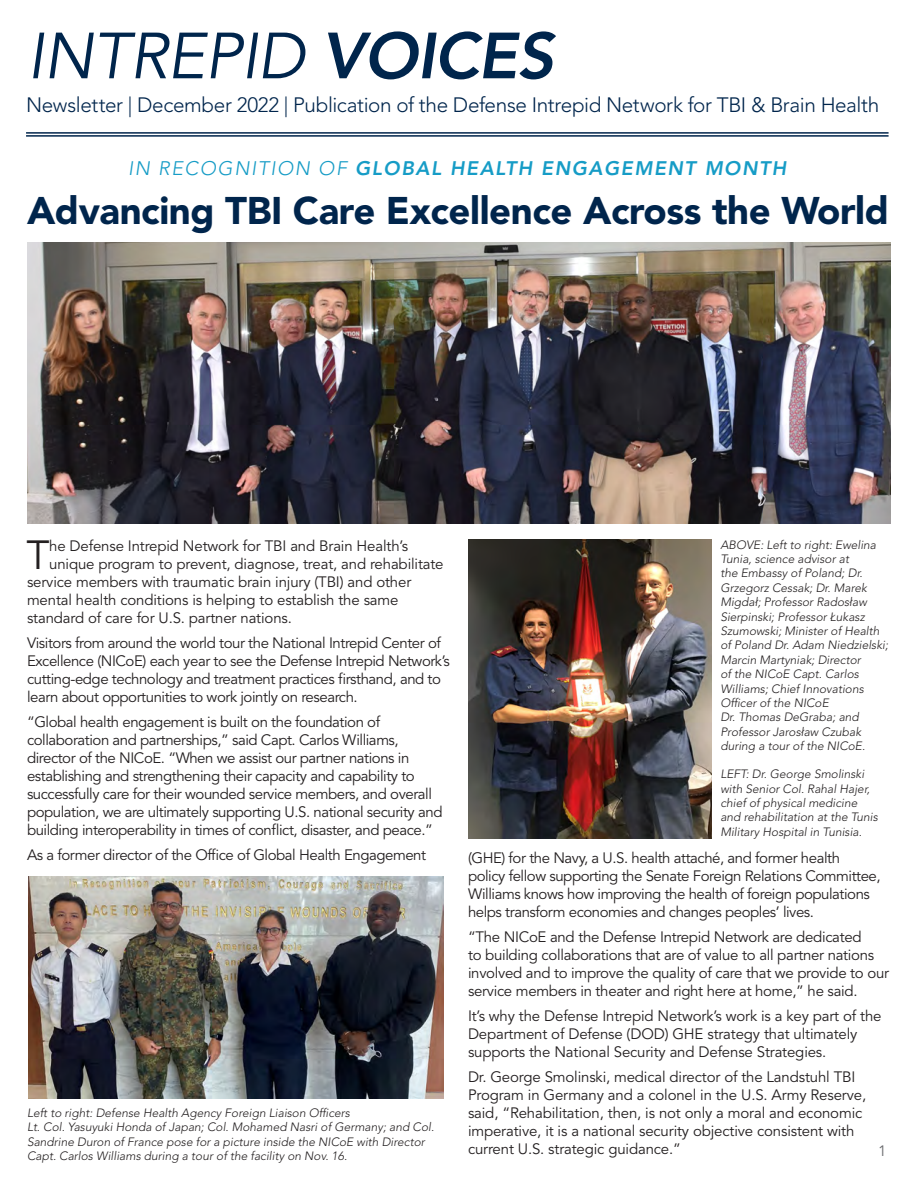
<style>
.page{position:relative;width:918px;height:1188px;background:#fff}
.page>*{position:absolute;margin:0;border:0;box-sizing:border-box;transform-origin:0 0}
.t1{font:italic 64.5px "Avenir LT Std";letter-spacing:-.01em;color:#00254c}
.t2{font:40.35px "Avenir LT Std";color:#231f20}
.t3{font:900 38.25px "Avenir LT Std";letter-spacing:-.01em;color:#00254c}
.t4{font:300 20.7px "Avenir LT Std";letter-spacing:-.02em;color:#00254c}
.t5{font:italic 800 19.5px "Avenir LT Std";letter-spacing:.08em;color:#169cc6}
.t6{font:15px/18px "Avenir LT Std";letter-spacing:-.03em;color:#231f20}
.t7{font:15px/18px "Avenir LT Std";letter-spacing:-.01em;color:#231f20}
.t8{font:15px "Avenir LT Std";color:#6c6d70}
.t9{font:italic 300 12px/14.4px "Avenir LT Std";color:#231f20}
.s1{font-weight:800}
.s2{font-weight:300}
</style>
<div class="page">
<hr style="left:26px;top:135px;width:863px;height:2px;background:#00254c">
<hr style="left:26px;top:132px;width:863px;height:2px;background:#00254c">
<img style="left:27px;top:243px;width:864px;height:281px">
<img style="left:28px;top:876px;width:416px;height:222px">
<img style="left:468px;top:540px;width:243px;height:298px">
<h1 class="t1" style="left:27px;top:18px;width:528px">INTREPID <span class="s1">VOICES</span></h1>
<p class="t4" style="left:26px;top:92px;width:855px">Newsletter | December 2022 | Publication of the Defense Intrepid Network for TBI &amp; Brain Health</p>
<p class="t5" style="left:128px;top:156px;width:660px"><span class="s2">IN RECOGNITION OF</span> GLOBAL HEALTH ENGAGEMENT MONTH</p>
<h1 class="t3" style="left:27px;top:187px;width:863px">Advancing TBI Care Excellence Across the World</h1>
<p class="t2" style="left:26px;top:532px;width:25px">T</p>
<p class="t7" style="left:49px;top:537px;width:360px">he Defense Intrepid Network for TBI and Brain Health’s</p>
<p class="t7" style="left:49px;top:555px;width:396px">unique program to prevent, diagnose, treat, and rehabilitate</p>
<p class="t7" style="left:27px;top:573px;width:386px">service members with traumatic brain injury (TBI) and other</p>
<p class="t7" style="left:27px;top:591px;width:373px">mental health conditions is helping to establish the same</p>
<p class="t7" style="left:27px;top:609px;width:266px">standard of care for U.S. partner nations.</p>
<p class="t6" style="left:27px;top:634px;width:424px">Visitors from around the world tour the National Intrepid Center of Excellence (NICoE) each year to see the Defense Intrepid Network’s cutting-edge technology and treatment practices frsthand, and to learn about opportunities to work jointly on research.</p>
<p class="t6" style="left:27px;top:713px;width:417px">“Global health engagement is built on the foundation of collaboration and partnerships,” said Capt. Carlos Williams, director of the NICoE. “When we assist our partner nations in establishing and strengthening their capacity and capability to successfully care for their wounded service members, and overall population, we are ultimately supporting U.S. national security and building interoperability in times of confict, disaster, and peace.”</p>
<p class="t6" style="left:27px;top:846px;width:401px">As a former director of the Offce of Global Health Engagement</p>
<p class="t9" style="left:27px;top:1106px;width:409px">Left to right: Defense Health Agency Foreign Liaison Offcers<br>Lt. Col. Yasuyuki Honda of Japan; Col. Mohamed Nasri of Germany; and Col.<br>Sandrine Duron of France pose for a picture inside the NICoE with Director Capt. Carlos Williams during a tour of the facility on Nov. 16.</p>
<p class="t9" style="left:720px;top:538px;width:169px">ABOVE: Left to right: Ewelina<br>Tunia, science advisor at<br>the Embassy of Poland; Dr.<br>Grzegorz Cessak; Dr. Marek<br>Migdał; Professor Radosław<br>Sierpinski; Professor Łukasz<br>Szumowski; Minister of Health of Poland Dr. Adam Niedzielski;<br>Marcin Martyniak; Director<br>of the NICoE Capt. Carlos<br>Williams; Chief Innovations<br>Offcer of the NICoE<br>Dr. Thomas DeGraba; and<br>Professor Jarosław Czubak during a tour of the NICoE.</p>
<p class="t9" style="left:720px;top:767px;width:159px">LEFT: Dr. George Smolinski with Senior Col. Rahal Hajer, chief of physical medicine and rehabilitation at the Tunis<br>Military Hospital in Tunisia.</p>
<p class="t6" style="left:468px;top:850px;width:414px">(GHE) for the Navy, a U.S. health attaché, and former health policy fellow supporting the Senate Foreign Relations Committee, Williams knows how improving the health of foreign populations helps transform economies and changes peoples’ lives.</p>
<p class="t6" style="left:468px;top:928px;width:423px">“The NICoE and the Defense Intrepid Network are dedicated<br>to building collaborations that are of value to all partner nations involved and to improve the quality of care that we provide to our service members in theater and right here at home,” he said.</p>
<p class="t7" style="left:468px;top:1007px;width:415px">It’s why the Defense Intrepid Network’s work is a key part of the<br>Department of Defense (DOD) GHE strategy that ultimately supports the National Security and Defense Strategies.</p>
<p class="t7" style="left:468px;top:1068px;width:400px">Dr. George Smolinski, medical director of the Landstuhl TBI Program in Germany and a colonel in the U.S. Army Reserve, said, “Rehabilitation, then, is not only a moral and economic imperative, it is a national security objective consistent with current U.S. strategic guidance.”</p>
<p class="t8" style="left:878px;top:1142px;width:10px">1</p>
</div>
